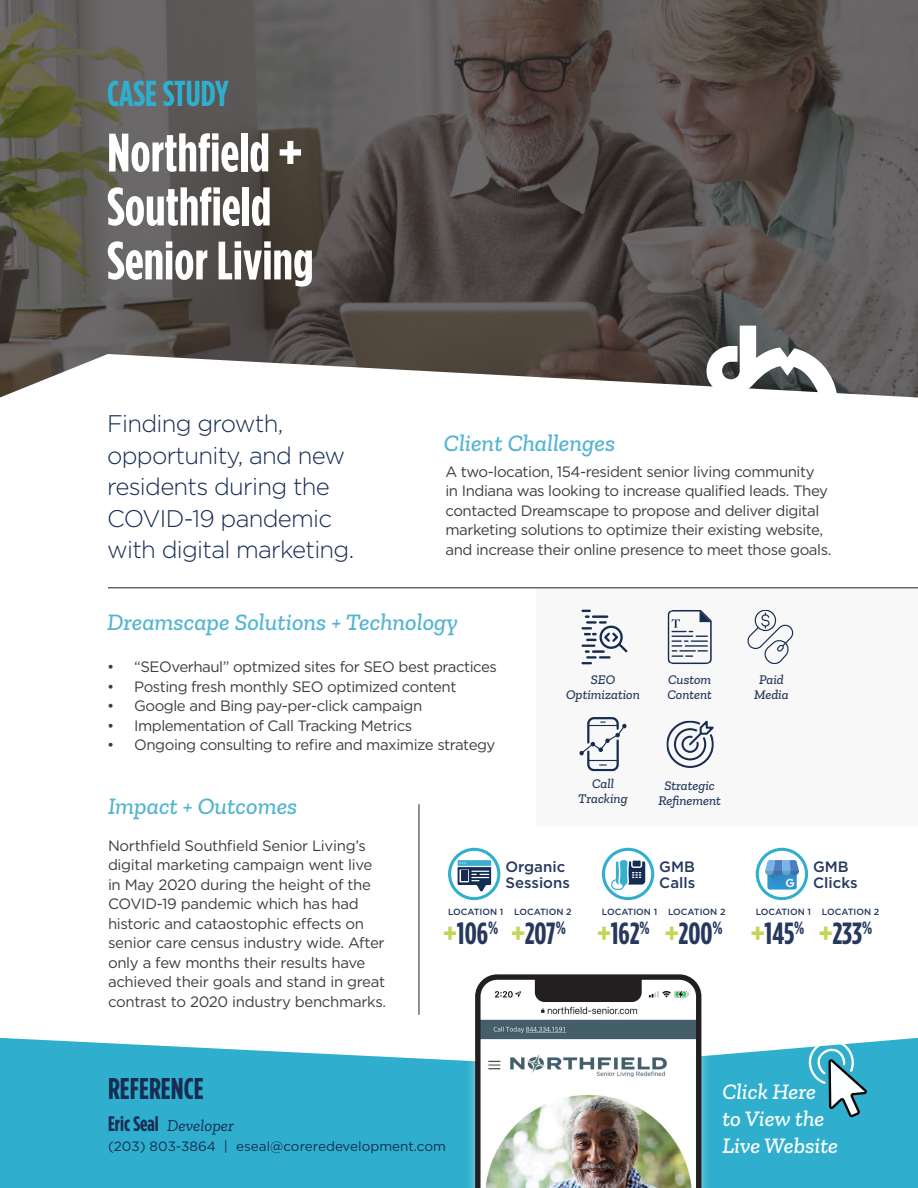
<style>
.page{position:relative;width:918px;height:1188px;background:#fff}
.page>*{position:absolute;margin:0;border:0;box-sizing:border-box;transform-origin:0 0}
.t1{font:700 54px/54px "Gotham Condensed";color:#fff}
.t2{font:700 36px "Gotham Condensed";color:#2fafcd}
.t3{font:700 30.6px "Gotham Condensed";color:#26385d}
.t4{font:700 30px "Gotham Condensed";color:#152c53}
.t5{font:300 24px/31.5px "Gotham";letter-spacing:-.03em;color:#152c53}
.t6{font:italic 500 24px "Zilla Slab";color:#54b5d1}
.t7{font:italic 500 22.5px/27px "Zilla Slab";color:#fff}
.t8{font:700 21px "Gotham Condensed";color:#152c53}
.t9{font:italic 16.5px "Zilla Slab";color:#152c53}
.t10{font:15px/19.5px "Gotham";letter-spacing:-.03em;color:#3e3e3f}
.t11{font:500 15px/16.5px "Gotham";color:#26385d}
.t12{font:italic 500 13.5px/15px "Zilla Slab";color:#26385d;text-align:center}
.t13{font:13.5px "Gotham";color:#152c53}
.t14{font:500 9px "Gotham";color:#26385d}
.s1{color:#c1d755}
</style>
<div class="page">
<svg style="left:0;top:1038px;width:918px;height:150px;background:#3db4d0"></svg>
<img style="left:0;top:0;width:918px;height:398px">
<svg style="left:706px;top:326px;width:131px;height:69px"></svg>
<div style="left:466px;top:965px;width:245px;height:223px;background:#fff;opacity:.43"></div>
<img style="left:475px;top:974px;width:226px;height:214px">
<div style="left:535px;top:977px;width:107px;height:25px;background:#231f20"></div>
<div style="left:537px;top:588px;width:381px;height:238px;background:#f7f8f7"></div>
<hr style="left:108px;top:588px;width:810px;height:1px;background:#231f20">
<svg style="left:579px;top:717px;width:48px;height:54px"></svg>
<svg style="left:666px;top:721px;width:48px;height:47px"></svg>
<svg style="left:582px;top:610px;width:46px;height:54px"></svg>
<svg style="left:667px;top:610px;width:45px;height:54px"></svg>
<svg style="left:747px;top:610px;width:47px;height:54px"></svg>
<svg style="left:809px;top:1040px;width:59px;height:78px"></svg>
<svg style="left:457px;top:860px;width:34px;height:32px"></svg>
<div style="left:448px;top:848px;width:52px;height:52px;border:3px solid #2fafcd;border-radius:50%"></div>
<svg style="left:611px;top:860px;width:34px;height:30px"></svg>
<div style="left:602px;top:848px;width:52px;height:52px;border:3px solid #2fafcd;border-radius:50%"></div>
<svg style="left:765px;top:860px;width:34px;height:30px"></svg>
<div style="left:756px;top:848px;width:52px;height:52px;border:3px solid #2fafcd;border-radius:50%"></div>
<hr style="left:419px;top:804px;width:1px;height:211px;background:#231f20">
<h2 class="t2" style="left:107px;top:74px;width:123px">CASE STUDY</h2>
<h1 class="t1" style="left:107px;top:124px;width:208px">Northfield +<br>Southfield<br>Senior Living</h1>
<h3 class="t5" style="left:107px;top:408px;width:249px">Finding growth, opportunity, and new residents during the<br>COVID-19 pandemic with digital marketing.</h3>
<h3 class="t6" style="left:444px;top:430px;width:173px">Client Challenges</h3>
<p class="t10" style="left:446px;top:461px;width:387px">A two-location, 154-resident senior living community<br>in Indiana was looking to increase qualified leads. They contacted Dreamscape to propose and deliver digital marketing solutions to optimize their existing website, and increase their online presence to meet those goals.</p>
<h3 class="t6" style="left:107px;top:609px;width:352px">Dreamscape Solutions + Technology</h3>
<p class="t10" style="left:107px;top:657px;width:391px">• “SEOverhaul” optmized sites for SEO best practices</p>
<p class="t10" style="left:107px;top:677px;width:351px">• Posting fresh monthly SEO optimized content</p>
<p class="t10" style="left:107px;top:696px;width:317px">• Google and Bing pay-per-click campaign</p>
<p class="t10" style="left:107px;top:716px;width:307px">• Implementation of Call Tracking Metrics</p>
<p class="t10" style="left:107px;top:735px;width:390px">• Ongoing consulting to refire and maximize strategy</p>
<h3 class="t6" style="left:108px;top:793px;width:191px">Impact + Outcomes</h3>
<p class="t12" style="left:566px;top:672px;width:75px">SEO<br>Optimization</p>
<p class="t12" style="left:667px;top:672px;width:46px;text-align:left">Custom<br>Content</p>
<p class="t12" style="left:754px;top:672px;width:36px">Paid<br>Media</p>
<p class="t12" style="left:578px;top:776px;width:51px">Call<br>Tracking</p>
<p class="t12" style="left:658px;top:778px;width:64px">Strategic<br>Refinement</p>
<p class="t10" style="left:108px;top:835px;width:280px">Northfield Southfield Senior Living’s digital marketing campaign went live in May 2020 during the height of the COVID-19 pandemic which has had historic and cataostophic effects on senior care census industry wide. After only a few months their results have achieved their goals and stand in great contrast to 2020 industry benchmarks.</p>
<p class="t11" style="left:505px;top:858px;width:66px">Organic<br>Sessions</p>
<h3 class="t3" style="left:444px;top:916px;width:124px"><span class="s1">+</span>106<sup>%</sup> <span class="s1">+</span>207<sup>%</sup></h3>
<p class="t14" style="left:448px;top:906px;width:125px">LOCATION 1 LOCATION 2</p>
<p class="t11" style="left:659px;top:858px;width:37px">GMB<br>Calls</p>
<h3 class="t3" style="left:597px;top:916px;width:127px"><span class="s1">+</span>162<sup>%</sup> <span class="s1">+</span>200<sup>%</sup></h3>
<p class="t14" style="left:602px;top:906px;width:125px">LOCATION 1 LOCATION 2</p>
<p class="t11" style="left:813px;top:858px;width:46px">GMB<br>Clicks</p>
<h3 class="t3" style="left:751px;top:916px;width:123px"><span class="s1">+</span>145<sup>%</sup> <span class="s1">+</span>233<sup>%</sup></h3>
<p class="t14" style="left:756px;top:906px;width:125px">LOCATION 1 LOCATION 2</p>
<h3 class="t4" style="left:108px;top:1071px;width:97px">REFERENCE</h3>
<p class="t9" style="left:167px;top:1116px;width:68px">Developer</p>
<p class="t13" style="left:108px;top:1138px;width:340px">(203) 803-3864 | eseal@coreredevelopment.com</p>
<h3 class="t8" style="left:108px;top:1112px;width:52px">Eric Seal</h3>
<h3 class="t7" style="left:722px;top:1078px;width:117px">Click Here to View the<br>Live Website</h3>
</div>
